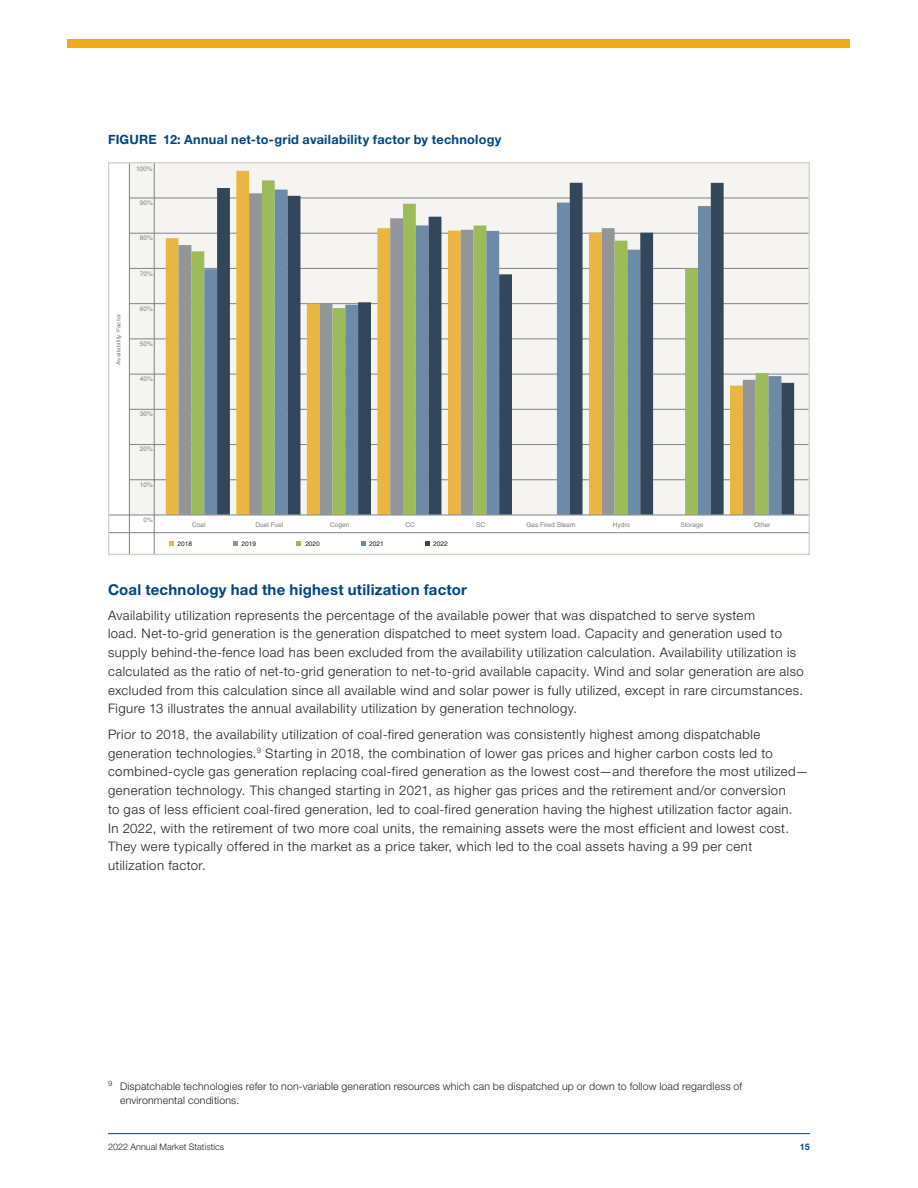
<style>
.page{position:relative;width:918px;height:1188px;background:#fff}
.page>*{position:absolute;margin:0;border:0;box-sizing:border-box;transform-origin:0 0}
.Sub_2{font:700 15px "Helvetica Neue LT Std";letter-spacing:.015em;color:#00467e}
.Body_Text{font:300 13.2px/18.8px "Helvetica Neue LT Std";letter-spacing:.035em;color:#231f20}
.t1{font:700 12.75px "Helvetica Neue LT Std";letter-spacing:.02em;color:#00467e}
.Footnote{font:300 10.5px/13.5px "Helvetica Neue LT Std";letter-spacing:.02em;color:#231f20}
.t2{font:300 9px "Helvetica Neue LT Std";color:#231f20}
.t3{font:700 9px "Helvetica Neue LT Std";color:#00467e}
.t4{font:6.6px "Helvetica LT Std";color:#808284}
.t5{font:6.6px "Helvetica LT Std";color:#211d1e}
.t6{font:5.55px "Helvetica LT Std";color:#808284;scale:1.19 1}
</style>
<div class="page">
<hr style="left:108px;top:1133px;width:702px;height:1px;background:#00467e">
<div style="left:68px;top:39px;width:782px;height:9px;background:#eeac1d"></div>
<div style="left:129px;top:163px;width:680px;height:352px;background:#f5f4f1"></div>
<hr style="left:130px;top:268px;width:679px;height:1px;background:#808285">
<hr style="left:130px;top:303px;width:679px;height:1px;background:#808285">
<hr style="left:130px;top:480px;width:679px;height:1px;background:#808285">
<hr style="left:129px;top:163px;width:1px;height:391px;background:#808285">
<hr style="left:154px;top:163px;width:1px;height:391px;background:#808285">
<hr style="left:109px;top:532px;width:701px;height:1px;background:#808285">
<hr style="left:130px;top:409px;width:679px;height:1px;background:#808285">
<hr style="left:130px;top:444px;width:679px;height:1px;background:#808285">
<hr style="left:130px;top:374px;width:679px;height:1px;background:#808285">
<hr style="left:130px;top:339px;width:679px;height:1px;background:#808285">
<hr style="left:130px;top:233px;width:679px;height:1px;background:#808285">
<hr style="left:130px;top:198px;width:679px;height:1px;background:#808285">
<svg style="left:170px;top:541px;width:4px;height:5px"></svg>
<svg style="left:233px;top:541px;width:4px;height:5px"></svg>
<svg style="left:297px;top:541px;width:4px;height:5px"></svg>
<svg style="left:361px;top:541px;width:5px;height:5px"></svg>
<svg style="left:425px;top:541px;width:5px;height:5px"></svg>
<svg style="left:166px;top:171px;width:84px;height:344px;fill:#eab641"></svg>
<svg style="left:179px;top:193px;width:12px;height:322px;background:#a2a4a5"></svg>
<svg style="left:191px;top:180px;width:533px;height:335px;fill:#9cbb59"></svg>
<svg style="left:204px;top:190px;width:13px;height:325px;fill:#6c8ba8"></svg>
<svg style="left:217px;top:183px;width:577px;height:332px"></svg>
<hr style="left:109px;top:515px;width:701px;height:1px;background:#808285">
<p class="t1" style="left:108px;top:132px;width:395px">FIGURE 12: Annual net-to-grid availability factor by technology</p>
<p class="t4" style="left:136px;top:165px;width:18px">100%</p>
<p class="t4" style="left:140px;top:199px;width:15px">90%</p>
<p class="t4" style="left:140px;top:234px;width:15px">80%</p>
<p class="t4" style="left:140px;top:269px;width:15px">70%</p>
<p class="t6" style="left:115px;top:365px;width:45px;rotate:-90deg">Availability Factor</p>
<p class="t4" style="left:140px;top:305px;width:15px">60%</p>
<p class="t4" style="left:140px;top:340px;width:15px">50%</p>
<p class="t4" style="left:140px;top:375px;width:15px">40%</p>
<p class="t4" style="left:140px;top:410px;width:15px">30%</p>
<p class="t4" style="left:140px;top:445px;width:15px">20%</p>
<p class="t4" style="left:140px;top:481px;width:15px">10%</p>
<p class="t4" style="left:143px;top:516px;width:11px">0%</p>
<p class="t4" style="left:192px;top:521px;width:15px">Coal</p>
<p class="t4" style="left:256px;top:521px;width:29px">Duel Fuel</p>
<p class="t4" style="left:330px;top:521px;width:21px">Cogen</p>
<p class="t4" style="left:405px;top:521px;width:11px">CC</p>
<p class="t4" style="left:476px;top:521px;width:11px">SC</p>
<p class="t4" style="left:526px;top:521px;width:51px">Gas Fired Steam</p>
<p class="t4" style="left:613px;top:521px;width:19px">Hydro</p>
<p class="t4" style="left:754px;top:521px;width:18px">Other</p>
<p class="t4" style="left:680px;top:521px;width:24px">Storage</p>
<p class="t5" style="left:178px;top:539px;width:16px">2018</p>
<p class="t5" style="left:241px;top:539px;width:16px">2019</p>
<p class="t5" style="left:305px;top:539px;width:16px">2020</p>
<p class="t5" style="left:369px;top:539px;width:16px">2021</p>
<p class="t5" style="left:433px;top:539px;width:16px">2022</p>
<p class="Sub_2" style="left:108px;top:580px;width:361px">Coal technology had the highest utilization factor</p>
<p class="Body_Text" style="left:108px;top:605px;width:697px">Availability utilization represents the percentage of the available power that was dispatched to serve system<br>load. Net-to-grid generation is the generation dispatched to meet system load. Capacity and generation used to supply behind-the-fence load has been excluded from the availability utilization calculation. Availability utilization is calculated as the ratio of net-to-grid generation to net-to-grid available capacity. Wind and solar generation are also excluded from this calculation since all available wind and solar power is fully utilized, except in rare circumstances.<br>Figure 13 illustrates the annual availability utilization by generation technology.</p>
<p class="Body_Text" style="left:108px;top:724px;width:702px">Prior to 2018, the availability utilization of coal-fired generation was consistently highest among dispatchable generation technologies.<sup>9</sup> Starting in 2018, the combination of lower gas prices and higher carbon costs led to combined-cycle gas generation replacing coal-fired generation as the lowest cost—and therefore the most utilized— generation technology. This changed starting in 2021, as higher gas prices and the retirement and/or conversion<br>to gas of less efficient coal-fired generation, led to coal-fired generation having the highest utilization factor again.<br>In 2022, with the retirement of two more coal units, the remaining assets were the most efficient and lowest cost.<br>They were typically offered in the market as a price taker, which led to the coal assets having a 99 per cent utilization factor.</p>
<p class="Footnote" style="left:120px;top:1080px;width:624px;text-indent:-12px"><sup>9</sup> Dispatchable technologies refer to non-variable generation resources which can be dispatched up or down to follow load regardless of environmental conditions.</p>
<p class="t2" style="left:108px;top:1141px;width:118px">2022 Annual Market Statistics</p>
<p class="t3" style="left:800px;top:1141px;width:12px">15</p>
</div>
